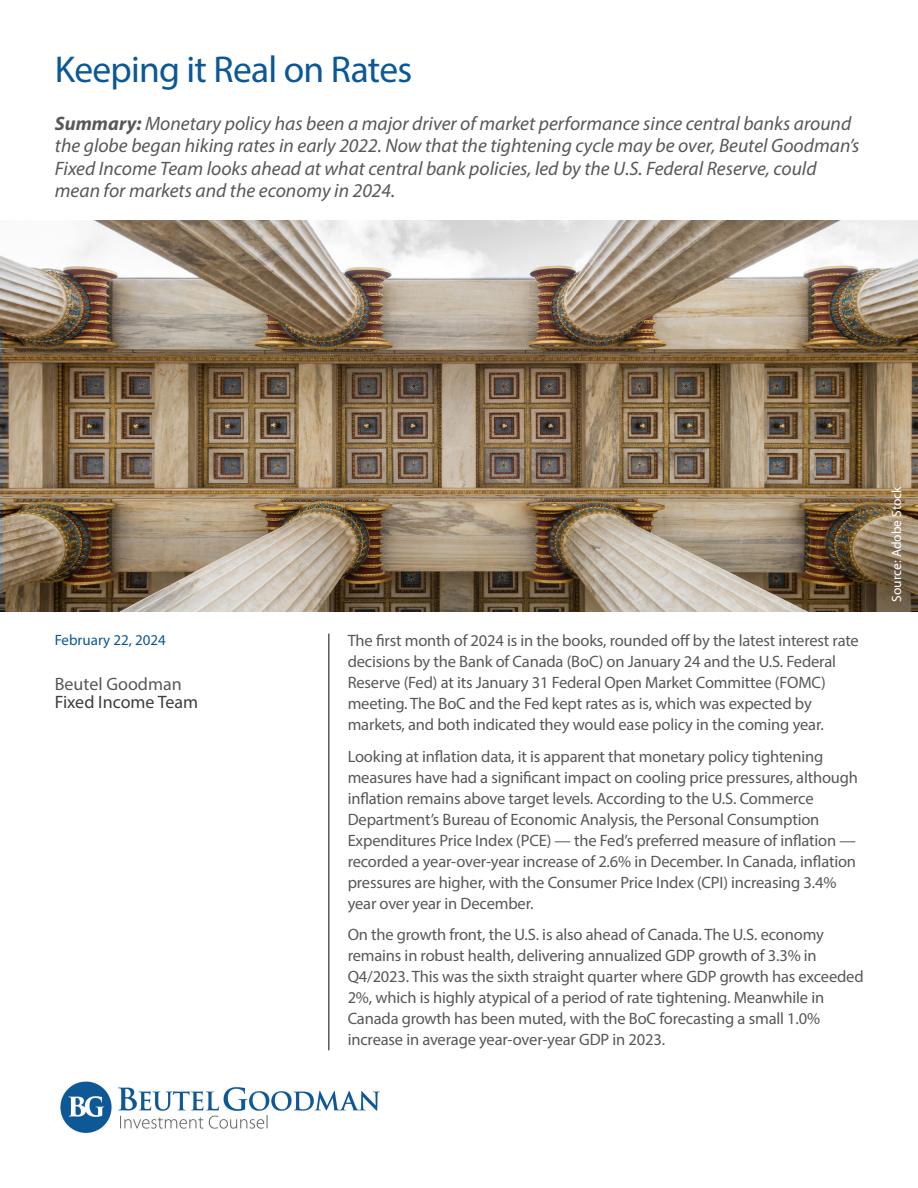
<style>
.page{position:relative;width:918px;height:1188px;background:#fff}
.page>*{position:absolute;margin:0;border:0;box-sizing:border-box;transform-origin:0 0}
.t1{font:37.5px "Myriad Pro";letter-spacing:-.02em;color:#0c5896}
.Paragraph{font:italic 19.5px/22.5px "Myriad Pro";color:#57585a}
.t2{font:18px/18px "Myriad Pro";color:#3a3d40}
.Paragraph-2{font:16.5px/21px "Myriad Pro";letter-spacing:-.01em;color:#57585a}
.t3{font:15px "Myriad Pro";color:#0c5896}
.t4{font:13.5px "Myriad Pro";color:#fff}
.s1{font-weight:700}
.s2{color:#57585a}
</style>
<div class="page">
<img style="left:60px;top:1081px;width:320px;height:52px">
<hr style="left:328px;top:634px;width:2px;height:416px;background:#57585a">
<img style="left:0;top:220px;width:918px;height:391px">
<h1 class="t1" style="left:55px;top:46px;width:359px">Keeping it Real on Rates</h1>
<p class="Paragraph" style="left:55px;top:111px;width:806px"><span class="s1">Summary:</span> Monetary policy has been a major driver of market performance since central banks around the globe began hiking rates in early 2022. Now that the tightening cycle may be over, Beutel Goodman’s Fixed Income Team looks ahead at what central bank policies, led by the U.S. Federal Reserve, could mean for markets and the economy in 2024.</p>
<h2 class="t3" style="left:55px;top:631px;width:113px">February 22, 2024</h2>
<h2 class="t2" style="left:55px;top:675px;width:145px"><span class="s2">Beutel Goodman<br></span>Fixed Income Team</h2>
<p class="Paragraph-2" style="left:348px;top:630px;width:513px">The first month of 2024 is in the books, rounded off by the latest interest rate decisions by the Bank of Canada (BoC) on January 24 and the U.S. Federal Reserve (Fed) at its January 31 Federal Open Market Committee (FOMC) meeting. The BoC and the Fed kept rates as is, which was expected by markets, and both indicated they would ease policy in the coming year.</p>
<p class="Paragraph-2" style="left:348px;top:745px;width:512px">Looking at inflation data, it is apparent that monetary policy tightening measures have had a significant impact on cooling price pressures, although inflation remains above target levels. According to the U.S. Commerce Department’s Bureau of Economic Analysis, the Personal Consumption Expenditures Price Index (PCE) — the Fed’s preferred measure of inflation — recorded a year-over-year increase of 2.6% in December. In Canada, inflation pressures are higher, with the Consumer Price Index (CPI) increasing 3.4% year over year in December.</p>
<p class="Paragraph-2" style="left:348px;top:924px;width:518px">On the growth front, the U.S. is also ahead of Canada. The U.S. economy remains in robust health, delivering annualized GDP growth of 3.3% in Q4/2023. This was the sixth straight quarter where GDP growth has exceeded 2%, which is highly atypical of a period of rate tightening. Meanwhile in Canada growth has been muted, with the BoC forecasting a small 1.0% increase in average year-over-year GDP in 2023.</p>
<p class="t4" style="left:888px;top:602px;width:117px;rotate:-90deg">Source: Adobe Stock</p>
</div>
